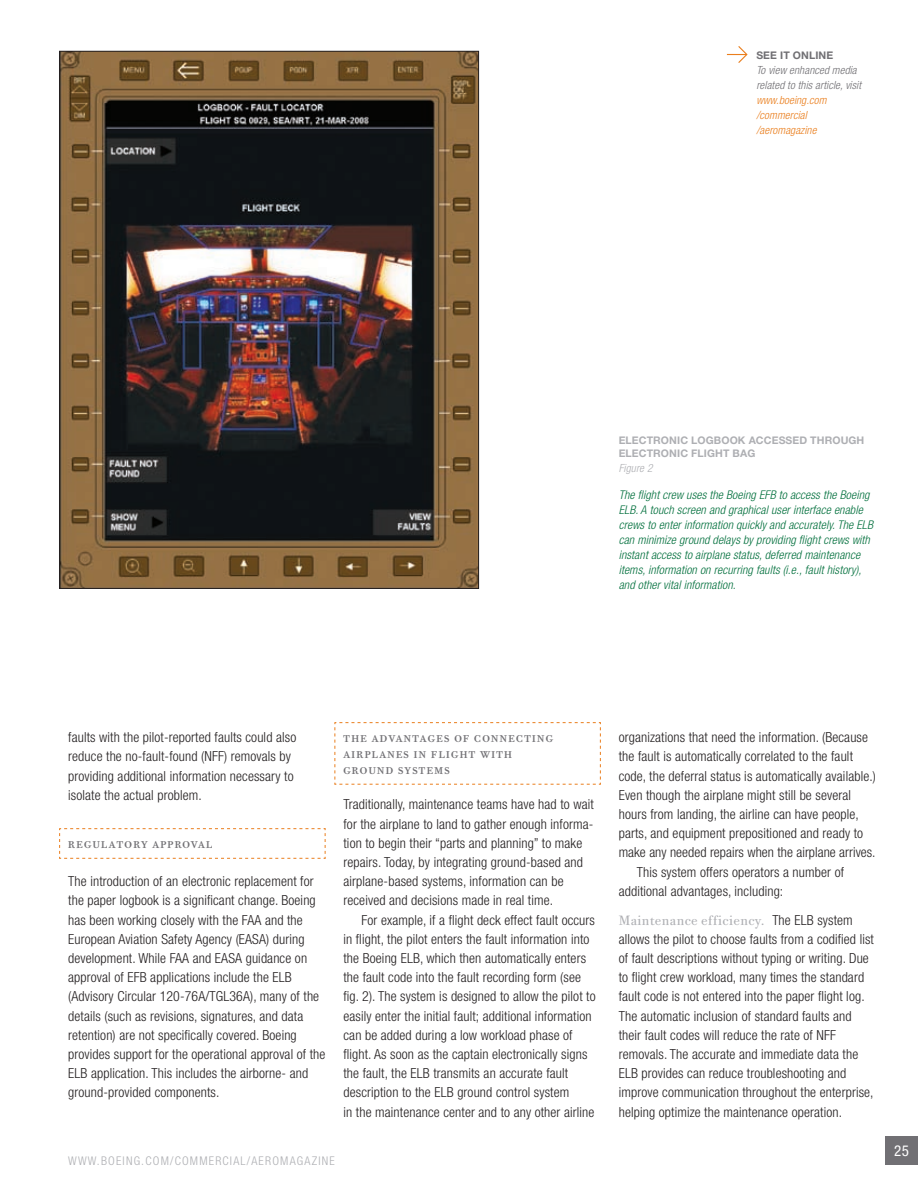
<style>
.page{position:relative;width:918px;height:1188px;background:#fff}
.page>*{position:absolute;margin:0;border:0;box-sizing:border-box;transform-origin:0 0}
.t1{font:15px/15.8px "Bodoni Twelve ITC Std";letter-spacing:.05em;color:#717074}
.t2{font:condensed 15px "Helvetica Neue LT Std";color:#fff}
.t3{font:300 condensed 13.8px/19.2px "Helvetica Neue LT Std";letter-spacing:.01em;color:#231f20}
.t4{font:13.5px "Bodoni Twelve ITC Std";color:#aeafb3}
.t5{font:italic 300 condensed 12px/15px "Helvetica Neue LT Std";letter-spacing:.01em;color:#006f3c}
.t6{font:300 condensed 12px "Helvetica Neue LT Std";letter-spacing:.1em;color:#aeafb3}
.t7{font:italic 300 condensed 11.25px/15px "Helvetica Neue LT Std";letter-spacing:.01em;color:#717074}
.t8{font:italic 300 condensed 11.25px/15px "Helvetica Neue LT Std";letter-spacing:.01em;color:#ea7e1d}
.t9{font:italic 300 condensed 11.25px "Helvetica Neue LT Std";letter-spacing:.01em;color:#aeafb3}
.t10{font:700 10.5px/12.8px "Helvetica Neue LT Std";letter-spacing:.01em;color:#aeafb3}
.t11{font:700 10.5px "Helvetica Neue LT Std";color:#717074}
.s1{font-family:"Helvetica Neue LT Std";font-weight:300;font-stretch:condensed;font-size:13.8px;color:#231f20}
</style>
<div class="page">
<div style="left:885px;top:1136px;width:33px;height:29px;background:#717074"></div>
<img style="left:61px;top:53px;width:416px;height:534px">
<svg style="left:59px;top:828px;width:267px;height:31px"></svg>
<svg style="left:334px;top:722px;width:267px;height:63px"></svg>
<svg style="left:727px;top:46px;width:21px;height:17px"></svg>
<p class="t11" style="left:756px;top:49px;width:8px">SEE</p>
<p class="t11" style="left:780px;top:49px;width:21px">IT ONLINE</p>
<p class="t7" style="left:756px;top:63px;width:106px">To view enhanced media related to this article, visit</p>
<p class="t8" style="left:756px;top:93px;width:72px">www.boeing.com /commercial /aeromagazine</p>
<p class="t10" style="left:619px;top:434px;width:247px">ELECTRONIC LOGBOOK ACCESSED THROUGH<br>ELECTRONIC FLIGHT BAG</p>
<p class="t9" style="left:619px;top:461px;width:35px">Figure 2</p>
<p class="t5" style="left:619px;top:487px;width:256px">The flight crew uses the Boeing EFB to access the Boeing ELB. A touch screen and graphical user interface enable crews to enter information quickly and accurately. The ELB can minimize ground delays by providing flight crews with instant access to airplane status, deferred maintenance items, information on recurring faults (i.e., fault history), and other vital information.</p>
<p class="t3" style="left:68px;top:728px;width:230px">faults with the pilot-reported faults could also reduce the no-fault-found (NFF) removals by providing additional information necessary to isolate the actual problem.</p>
<p class="t1" style="left:68px;top:835px;width:144px">Regulatory Approval</p>
<p class="t3" style="left:68px;top:872px;width:259px">The introduction of an electronic replacement for the paper logbook is a significant change. Boeing has been working closely with the FAA and the European Aviation Safety Agency (EASA) during development. While FAA and EASA guidance on approval of EFB applications include the ELB (Advisory Circular 120-76A/TGL36A), many of the details (such as revisions, signatures, and data retention) are not specifically covered. Boeing provides support for the operational approval of the ELB application. This includes the airborne- and ground-provided components.</p>
<p class="t1" style="left:343px;top:729px;width:212px">The advantages of connecting airplanes in flight with ground systems</p>
<p class="t3" style="left:344px;top:795px;width:252px">Traditionally, maintenance teams have had to wait for the airplane to land to gather enough informa&shy;tion to begin their “parts and planning” to make repairs. Today, by integrating ground-based and airplane-based systems, information can be received and decisions made in real time.</p>
<p class="t3" style="left:344px;top:910px;width:254px;text-indent:18px">For example, if a flight deck effect fault occurs in flight, the pilot enters the fault information into the Boeing ELB, which then automatically enters the fault code into the fault recording form (see fig. 2). The system is designed to allow the pilot to easily enter the initial fault; additional information can be added during a low workload phase of flight. As soon as the captain electronically signs the fault, the ELB transmits an accurate fault description to the ELB ground control system<br>in the maintenance center and to any other airline</p>
<p class="t6" style="left:68px;top:1153px;width:268px">WWW.boeing.com/commercial/aeromagazine</p>
<p class="t3" style="left:619px;top:728px;width:251px">organizations that need the information. (Because</p>
<p class="t3" style="left:619px;top:747px;width:236px">the fault is automatically correlated to the fault</p>
<p class="t3" style="left:619px;top:766px;width:259px">code, the deferral status is automatically available.)</p>
<p class="t3" style="left:619px;top:785px;width:234px">Even though the airplane might still be several</p>
<p class="t3" style="left:619px;top:804px;width:242px">hours from landing, the airline can have people,</p>
<p class="t3" style="left:619px;top:824px;width:246px">parts, and equipment prepositioned and ready to</p>
<p class="t3" style="left:619px;top:843px;width:258px">make any needed repairs when the airplane arrives.</p>
<p class="t3" style="left:637px;top:862px;width:209px">This system offers operators a number of</p>
<p class="t3" style="left:619px;top:881px;width:166px">additional advantages, including:</p>
<p class="t4" style="left:619px;top:912px;width:236px">Maintenance efficiency. <span class="s1">The ELB system</span></p>
<p class="t3" style="left:619px;top:929px;width:257px">allows the pilot to choose faults from a codified list of fault descriptions without typing or writing. Due to flight crew workload, many times the standard fault code is not entered into the paper flight log.<br>The automatic inclusion of standard faults and their fault codes will reduce the rate of NFF removals. The accurate and immediate data the<br>ELB provides can reduce troubleshooting and improve communication throughout the enterprise, helping optimize the maintenance operation.</p>
<p class="t2" style="left:894px;top:1142px;width:16px">25</p>
</div>
